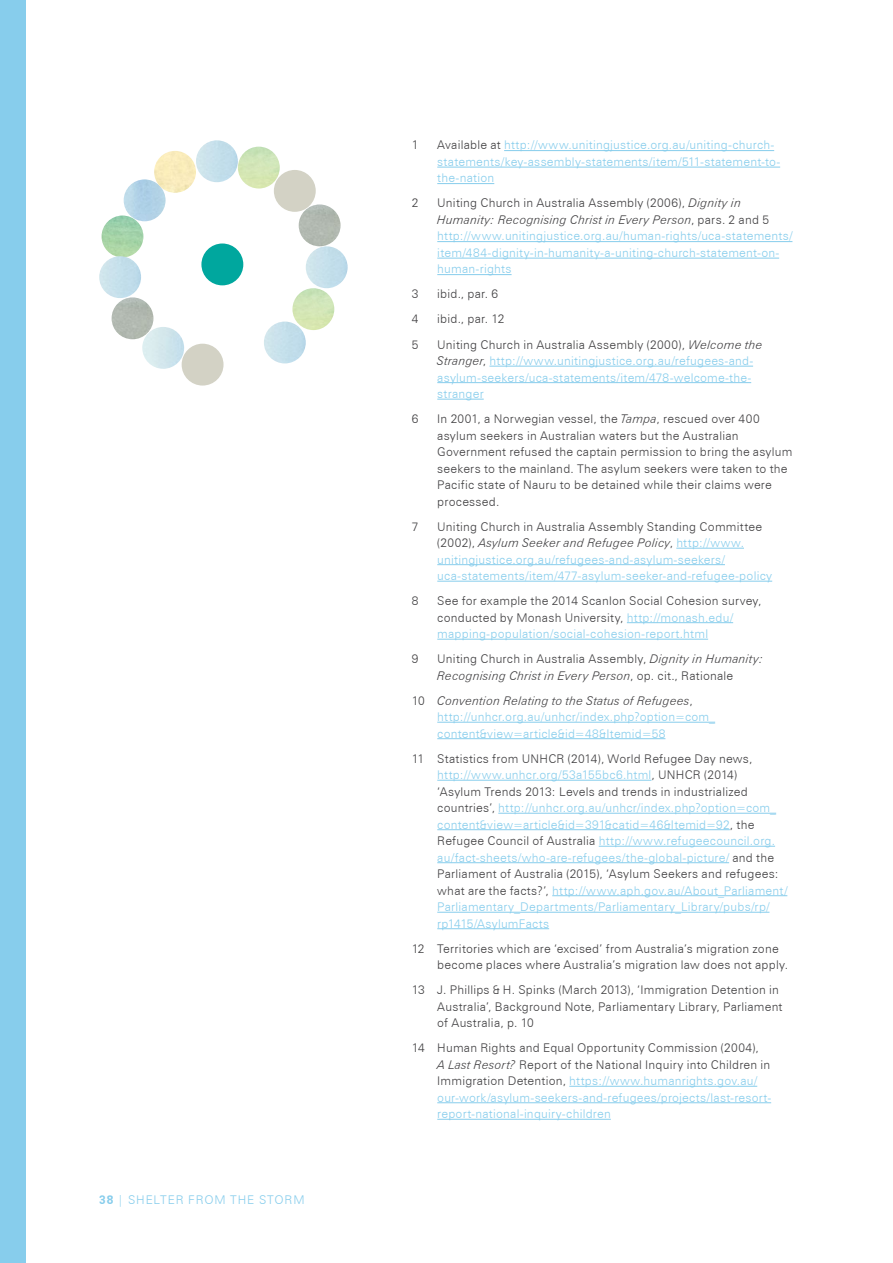
<style>
.page{position:relative;width:893px;height:1263px;background:#fff}
.page>*{position:absolute;margin:0;border:0;box-sizing:border-box;transform-origin:0 0}
.t1{font:300 12px/16.5px "Zurich BT";letter-spacing:.02em;color:#87cdec}
.t2{font:300 12px/16.5px "Zurich BT";letter-spacing:.02em;color:#414042}
.t3{font:300 12px "Zurich BT";letter-spacing:.07em;color:#87cdec}
.s1{font-family:"Zurich Greek BT";font-weight:700}
.s2{color:#414042}
.s3{font-style:italic;color:#414042}
.s4{font-style:italic}
.s5{color:#87cdec}
</style>
<div class="page">
<div style="left:0;top:0;width:26px;height:1263px;background:#87cdec"></div>
<hr style="left:504px;top:150px;width:270px;height:1px;background:#87cdec">
<hr style="left:437px;top:167px;width:343px;height:1px;background:#87cdec">
<hr style="left:437px;top:183px;width:57px;height:1px;background:#87cdec">
<hr style="left:437px;top:241px;width:355px;height:1px;background:#87cdec">
<hr style="left:437px;top:258px;width:342px;height:1px;background:#87cdec">
<hr style="left:437px;top:274px;width:75px;height:1px;background:#87cdec">
<hr style="left:489px;top:366px;width:264px;height:1px;background:#87cdec">
<hr style="left:437px;top:382px;width:314px;height:1px;background:#87cdec">
<hr style="left:437px;top:399px;width:47px;height:1px;background:#87cdec">
<hr style="left:676px;top:548px;width:68px;height:1px;background:#87cdec">
<hr style="left:437px;top:564px;width:288px;height:1px;background:#87cdec">
<hr style="left:437px;top:581px;width:335px;height:1px;background:#87cdec">
<hr style="left:627px;top:622px;width:106px;height:1px;background:#87cdec">
<hr style="left:437px;top:639px;width:271px;height:1px;background:#87cdec">
<hr style="left:437px;top:722px;width:278px;height:1px;background:#87cdec">
<hr style="left:437px;top:738px;width:228px;height:1px;background:#87cdec">
<hr style="left:437px;top:780px;width:214px;height:1px;background:#87cdec">
<hr style="left:498px;top:813px;width:278px;height:1px;background:#87cdec">
<hr style="left:437px;top:829px;width:293px;height:1px;background:#87cdec">
<hr style="left:599px;top:846px;width:176px;height:1px;background:#87cdec">
<hr style="left:437px;top:862px;width:292px;height:1px;background:#87cdec">
<hr style="left:552px;top:895px;width:235px;height:1px;background:#87cdec">
<hr style="left:437px;top:912px;width:332px;height:1px;background:#87cdec">
<hr style="left:437px;top:928px;width:112px;height:1px;background:#87cdec">
<hr style="left:569px;top:1086px;width:188px;height:1px;background:#87cdec">
<hr style="left:437px;top:1102px;width:334px;height:1px;background:#87cdec">
<hr style="left:437px;top:1119px;width:174px;height:1px;background:#87cdec">
<img style="left:124px;top:179px;width:42px;height:42px;border-radius:21px">
<div style="left:274px;top:170px;width:42px;height:42px;background:#d3d2c5;border-radius:50%"></div>
<img style="left:102px;top:216px;width:41px;height:41px;border-radius:21px">
<img style="left:299px;top:204px;width:42px;height:42px;border-radius:21px">
<img style="left:238px;top:147px;width:42px;height:42px;border-radius:21px">
<img style="left:292px;top:288px;width:42px;height:42px;border-radius:21px">
<div style="left:201px;top:243px;width:42px;height:42px;background:#00a79e;border-radius:50%"></div>
<img style="left:112px;top:297px;width:41px;height:42px;border-radius:21px">
<img style="left:99px;top:256px;width:42px;height:42px;border-radius:21px">
<img style="left:306px;top:246px;width:42px;height:42px;border-radius:21px">
<img style="left:264px;top:322px;width:42px;height:41px;border-radius:21px">
<img style="left:196px;top:140px;width:42px;height:42px;border-radius:21px">
<div style="left:182px;top:344px;width:42px;height:42px;background:#d3d2c5;border-radius:50%"></div>
<img style="left:142px;top:327px;width:42px;height:42px;border-radius:21px">
<img style="left:154px;top:151px;width:42px;height:42px;border-radius:21px">
<p class="t3" style="left:99px;top:1193px;width:207px"><span class="s1">38</span> | SHELTER FROM THE STORM</p>
<p class="t2" style="left:412px;top:137px;width:8px">1</p>
<p class="t1" style="left:437px;top:137px;width:344px"><span class="s2">Available at</span> http://www.unitingjustice.org.au/uniting-church&shy;statements/key-assembly-statements/item/511-statement-to&shy;the-nation</p>
<p class="t2" style="left:412px;top:195px;width:8px">2</p>
<p class="t1" style="left:437px;top:195px;width:357px"><span class="s2">Uniting Church in Australia Assembly (2006),</span> <span class="s3">Dignity in Humanity: Recognising Christ in Every Person</span><span class="s2">, pars. 2 and 5 </span>http://www.unitingjustice.org.au/human-rights/uca-statements/ item/484-dignity-in-humanity-a-uniting-church-statement-on&shy;human-rights</p>
<p class="t2" style="left:412px;top:286px;width:8px">3</p>
<p class="t2" style="left:437px;top:286px;width:62px">ibid., par. 6</p>
<p class="t2" style="left:412px;top:311px;width:8px">4</p>
<p class="t2" style="left:437px;top:311px;width:69px">ibid., par. 12</p>
<p class="t2" style="left:412px;top:336px;width:8px">5</p>
<p class="t1" style="left:437px;top:336px;width:327px"><span class="s2">Uniting Church in Australia Assembly (2000),</span> <span class="s3">Welcome the Stranger</span><span class="s2">,</span> http://www.unitingjustice.org.au/refugees-and&shy;asylum-seekers/uca-statements/item/478-welcome-the&shy;stranger</p>
<p class="t2" style="left:412px;top:410px;width:8px">6</p>
<p class="t2" style="left:437px;top:410px;width:357px">In 2001, a Norwegian vessel, the <span class="s4">Tampa</span>, rescued over 400 asylum seekers in Australian waters but the Australian Government refused the captain permission to bring the asylum seekers to the mainland. The asylum seekers were taken to the Pacific state of Nauru to be detained while their claims were processed.</p>
<p class="t2" style="left:412px;top:518px;width:8px">7</p>
<p class="t1" style="left:437px;top:518px;width:336px"><span class="s2">Uniting Church in Australia Assembly Standing Committee (2002),</span> <span class="s3">Asylum Seeker and Refugee Policy</span><span class="s2">,</span> http://www. unitingjustice.org.au/refugees-and-asylum-seekers/ uca-statements/item/477-asylum-seeker-and-refugee-policy</p>
<p class="t2" style="left:412px;top:592px;width:8px">8</p>
<p class="t2" style="left:437px;top:592px;width:326px">See for example the 2014 Scanlon Social Cohesion survey, conducted by Monash University, <span class="s5">http://monash.edu/ mapping-population/social-cohesion-report.html</span></p>
<p class="t2" style="left:412px;top:650px;width:8px">9</p>
<p class="t2" style="left:437px;top:650px;width:328px">Uniting Church in Australia Assembly, <span class="s4">Dignity in Humanity:<br>Recognising Christ in Every Person</span>, op. cit., Rationale</p>
<p class="t1" style="left:437px;top:692px;width:279px;text-indent:-26px"><span class="s2">10</span> <span class="s3">Convention Relating to the Status of Refugees</span><span class="s2">, </span>http://unhcr.org.au/unhcr/index.php?option=com_ content&amp;view=article&amp;id=48&amp;Itemid=58</p>
<p class="t1" style="left:437px;top:750px;width:352px;text-indent:-26px"><span class="s2">11 Statistics from UNHCR (2014), World Refugee Day news, </span>http://www.unhcr.org/53a155bc6.html<span class="s2">, UNHCR (2014)<br>‘Asylum Trends 2013: Levels and trends in industrialized countries’,</span> http://unhcr.org.au/unhcr/index.php?option=com_ content&amp;view=article&amp;id=391&amp;catid=46&amp;Itemid=92<span class="s2">, the Refugee Council of Australia</span> http://www.refugeecouncil.org. au/fact-sheets/who-are-refugees/the-global-picture/ <span class="s2">and the Parliament of Australia (2015), ‘Asylum Seekers and refugees: what are the facts?’,</span> http://www.aph.gov.au/About_Parliament/ Parliamentary_Departments/Parliamentary_Library/pubs/rp/ rp1415/AsylumFacts</p>
<p class="t2" style="left:437px;top:940px;width:352px;text-indent:-26px">12 Territories which are ‘excised’ from Australia’s migration zone become places where Australia’s migration law does not apply.</p>
<p class="t2" style="left:437px;top:981px;width:347px;text-indent:-26px">13 J. Phillips &amp; H. Spinks (March 2013), ‘Immigration Detention in<br>Australia’, Background Note, Parliamentary Library, Parliament of Australia, p. 10</p>
<p class="t1" style="left:437px;top:1039px;width:335px;text-indent:-26px"><span class="s2">14 Human Rights and Equal Opportunity Commission (2004),<br></span><span class="s3">A Last Resort?</span> <span class="s2">Report of the National Inquiry into Children in Immigration Detention,</span> https://www.humanrights.gov.au/ our-work/asylum-seekers-and-refugees/projects/last-resort&shy;report-national-inquiry-children</p>
</div>
